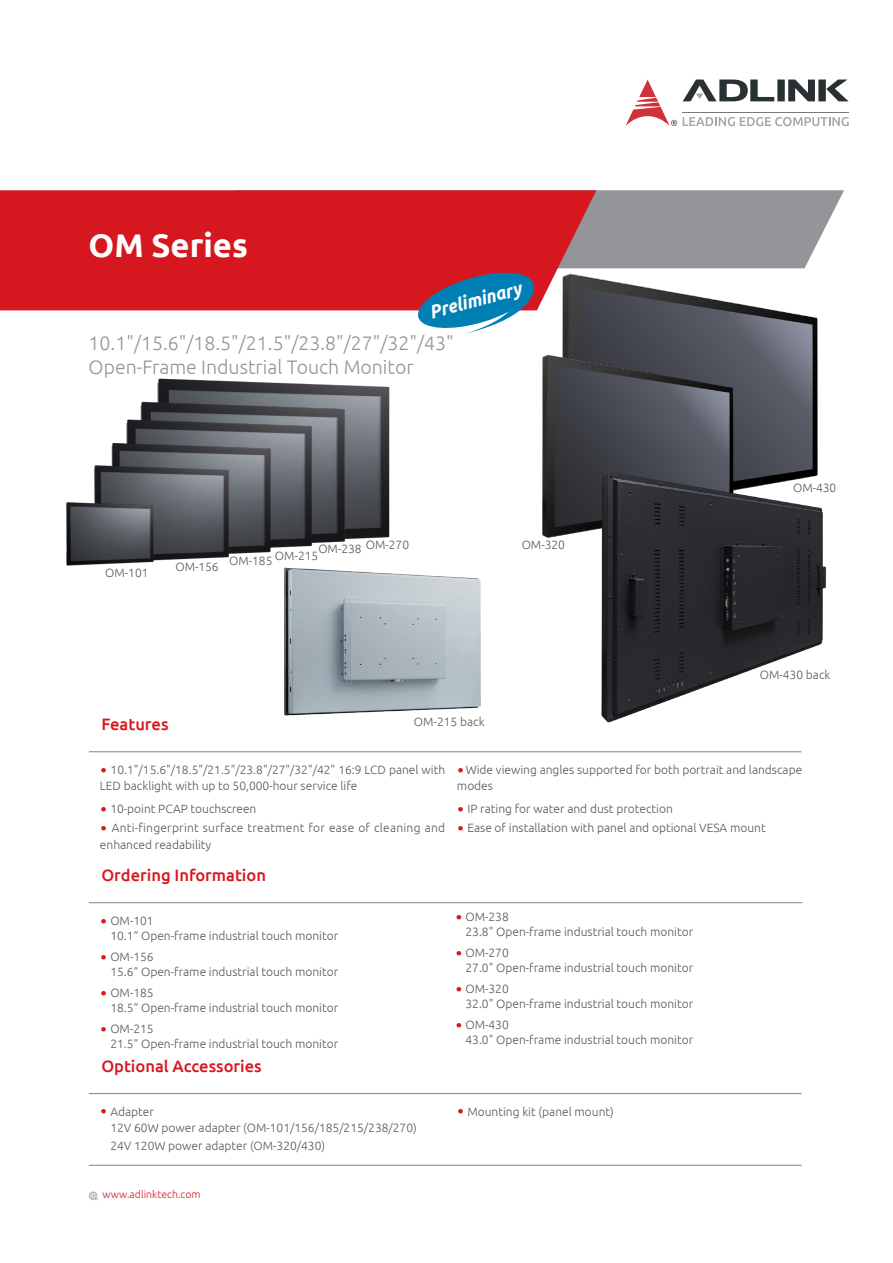
<style>
.page{position:relative;width:893px;height:1263px;background:#fff}
.page>*{position:absolute;margin:0;border:0;box-sizing:border-box;transform-origin:0 0}
.t1{font:700 32.7px "Ubuntu";color:#fff}
.t2{font:300 19.5px/23.4px "Ubuntu";color:#939598}
.t3{font:italic 700 19.2px "Ubuntu";color:#fff;scale:.91 1}
.t4{font:500 16.5px "Ubuntu";color:#d7171f}
.t5{font:300 12px/15px "Ubuntu";color:#57585a}
.t6{font:300 12px/16.5px "Ubuntu";letter-spacing:.02em;color:#57585a}
.t7{font:300 10.5px "Ubuntu";color:#d7171f}
.s1{font-family:"Microsoft Jheng Hei";font-size:18px;color:#d7171f}
</style>
<div class="page">
<svg style="left:596px;top:190px;width:248px;height:76px;background:#9b9c9f"></svg>
<div style="left:0;top:190px;width:596px;height:120px;background:#d7171f"></div>
<svg style="left:625px;top:80px;width:52px;height:46px"></svg>
<svg style="left:683px;top:117px;width:166px;height:9px"></svg>
<svg style="left:683px;top:80px;width:165px;height:21px"></svg>
<hr style="left:683px;top:112px;width:166px;height:1px;background:#767a7c">
<svg style="left:89px;top:1191px;width:9px;height:10px"></svg>
<img style="left:157px;top:378px;width:233px;height:161px">
<hr style="left:89px;top:751px;width:712px;height:1px;background:#808285">
<img style="left:140px;top:389px;width:216px;height:154px">
<img style="left:126px;top:408px;width:196px;height:140px">
<img style="left:111px;top:433px;width:168px;height:121px">
<img style="left:94px;top:457px;width:142px;height:104px">
<img style="left:66px;top:497px;width:92px;height:69px">
<img style="left:284px;top:567px;width:197px;height:149px">
<hr style="left:89px;top:1093px;width:712px;height:1px;background:#808285">
<hr style="left:89px;top:902px;width:713px;height:1px;background:#808285">
<svg style="left:414px;top:269px;width:127px;height:65px"></svg>
<hr style="left:89px;top:1165px;width:712px;height:1px;background:#808285">
<img style="left:558px;top:266px;width:260px;height:204px">
<img style="left:542px;top:349px;width:198px;height:189px">
<img style="left:596px;top:470px;width:231px;height:253px">
<p class="t1" style="left:89px;top:226px;width:161px">OM Series</p>
<p class="t3" style="left:427px;top:301px;width:105px;rotate:-15deg">Preliminary</p>
<p class="t2" style="left:89px;top:331px;width:367px">10.1"/15.6"/18.5"/21.5"/23.8"/27"/32"/43"<br>Open-Frame Industrial Touch Monitor</p>
<p class="t5" style="left:105px;top:565px;width:45px">OM-101</p>
<p class="t5" style="left:175px;top:559px;width:45px">OM-156</p>
<p class="t5" style="left:366px;top:537px;width:45px">OM-270</p>
<p class="t5" style="left:318px;top:541px;width:45px">OM-238</p>
<p class="t5" style="left:275px;top:548px;width:45px">OM-215</p>
<p class="t5" style="left:229px;top:553px;width:45px">OM-185</p>
<p class="t5" style="left:522px;top:537px;width:45px">OM-320</p>
<p class="t4" style="left:101px;top:714px;width:69px">Features</p>
<p class="t5" style="left:414px;top:714px;width:72px">OM-215 back</p>
<p class="t5" style="left:793px;top:480px;width:45px">OM-430</p>
<p class="t5" style="left:760px;top:667px;width:72px">OM-430 back</p>
<p class="t5" style="left:100px;top:761px;width:347px;line-height:16.5px"><span class="s1">•</span> 10.1"/15.6"/18.5"/21.5"/23.8"/27"/32"/42" 16:9 LCD panel with<br>LED backlight with up to 50,000-hour service life</p>
<p class="t5" style="left:100px;top:801px;width:158px"><span class="s1">•</span> 10-point PCAP touchscreen</p>
<p class="t6" style="left:100px;top:819px;width:347px"><span class="s1">•</span> Anti-fingerprint surface treatment for ease of cleaning and enhanced readability</p>
<p class="t4" style="left:101px;top:865px;width:166px">Ordering Information</p>
<p class="t5" style="left:100px;top:913px;width:55px"><span class="s1">•</span> OM-101</p>
<p class="t5" style="left:110px;top:928px;width:229px">10.1” Open-frame industrial touch monitor</p>
<p class="t5" style="left:100px;top:949px;width:55px"><span class="s1">•</span> OM-156</p>
<p class="t5" style="left:110px;top:964px;width:229px">15.6” Open-frame industrial touch monitor</p>
<p class="t5" style="left:100px;top:985px;width:55px"><span class="s1">•</span> OM-185</p>
<p class="t5" style="left:110px;top:1000px;width:229px">18.5” Open-frame industrial touch monitor</p>
<p class="t5" style="left:100px;top:1021px;width:55px"><span class="s1">•</span> OM-215</p>
<p class="t5" style="left:110px;top:1036px;width:229px">21.5” Open-frame industrial touch monitor</p>
<p class="t4" style="left:101px;top:1056px;width:162px">Optional Accessories</p>
<p class="t5" style="left:457px;top:761px;width:347px;line-height:16.5px"><span class="s1">•</span>Wide viewing angles supported for both portrait and landscape modes</p>
<p class="t5" style="left:457px;top:801px;width:217px"><span class="s1">•</span> IP rating for water and dust protection</p>
<p class="t5" style="left:457px;top:820px;width:310px"><span class="s1">•</span> Ease of installation with panel and optional VESA mount</p>
<p class="t5" style="left:465px;top:909px;width:229px;text-indent:-10px"><span class="s1">•</span> OM-238<br>23.8" Open-frame industrial touch monitor</p>
<p class="t5" style="left:465px;top:945px;width:229px;text-indent:-10px"><span class="s1">•</span> OM-270<br>27.0" Open-frame industrial touch monitor</p>
<p class="t5" style="left:465px;top:981px;width:229px;text-indent:-10px"><span class="s1">•</span> OM-320<br>32.0" Open-frame industrial touch monitor</p>
<p class="t5" style="left:465px;top:1017px;width:229px;text-indent:-10px"><span class="s1">•</span> OM-430<br>43.0" Open-frame industrial touch monitor</p>
<p class="t5" style="left:100px;top:1103px;width:55px"><span class="s1">•</span> Adapter</p>
<p class="t5" style="left:110px;top:1120px;width:308px">12V 60W power adapter (OM-101/156/185/215/238/270)</p>
<p class="t5" style="left:110px;top:1138px;width:216px">24V 120W power adapter (OM-320/430)</p>
<p class="t5" style="left:457px;top:1103px;width:158px"><span class="s1">•</span> Mounting kit (panel mount)</p>
<p class="t7" style="left:102px;top:1188px;width:100px">www.adlinktech.com</p>
</div>
